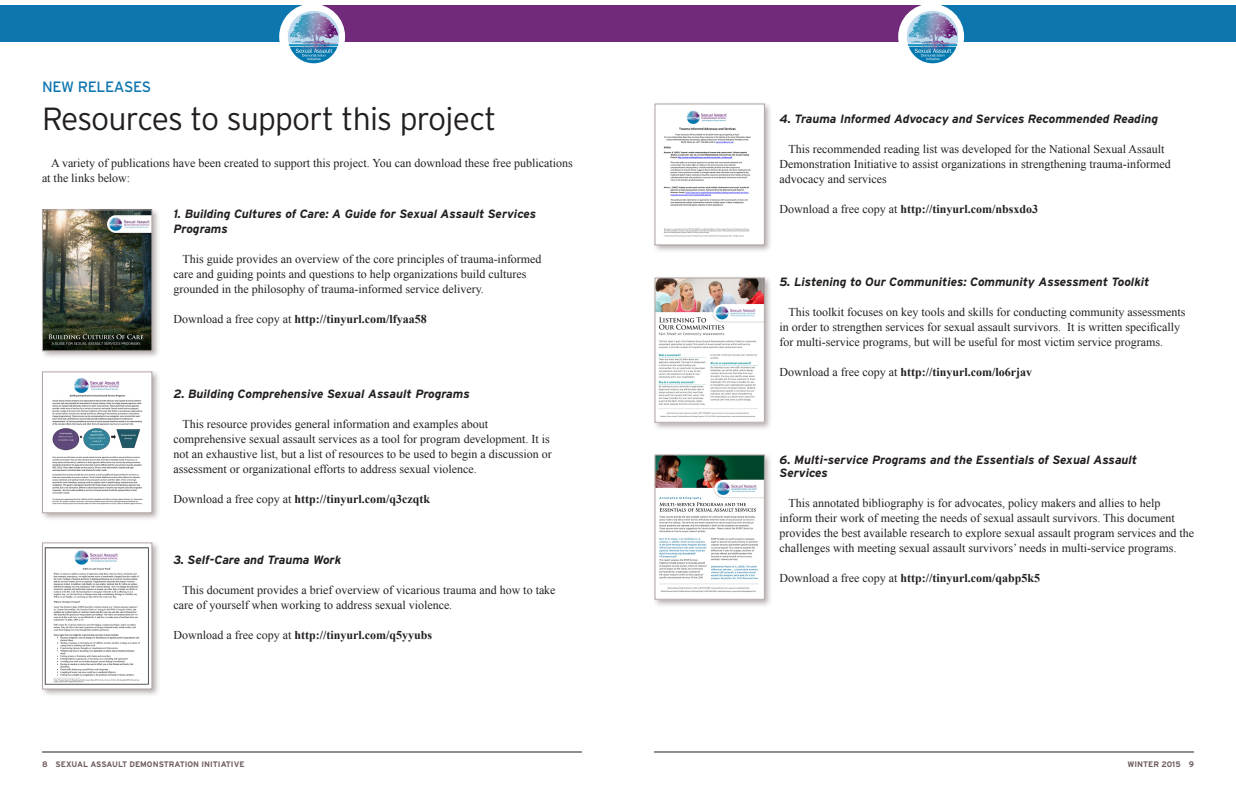
<style>
.page{position:relative;width:1236px;height:804px;background:#fff}
.page>*{position:absolute;margin:0;border:0;box-sizing:border-box;transform-origin:0 0}
.RESOURCE_Inside_labe{font:300 32px "Interstate";letter-spacing:-.025em;color:#231f20}
.RESOURCE_Inside_labe-2{font:15px "Interstate";letter-spacing:-.025em;color:#0e76ae}
.RESOURCE_Body_text{font:12px/15px "Times New Roman";color:#231f20}
.RESOURCE_Contents{font:italic 700 12px/15px "Interstate";color:#231f20}
.RESOURCE_Body_text-2{font:700 12px "Times New Roman";color:#231f20}
.t1{font:700 8px "Interstate";color:#6f5e5e}
.s1{font-weight:400}
</style>
<div class="page">
<div style="left:300px;top:5px;width:318px;height:37px;background:#712a79"></div>
<div style="left:0;top:5px;width:317px;height:37px;background:#0e76ae"></div>
<img style="left:287px;top:10px;width:52px;height:54px">
<div style="left:279px;top:4px;width:66px;height:66px;border:5px solid #fff;border-radius:50%"></div>
<div style="left:919px;top:5px;width:317px;height:37px;background:#0e76ae"></div>
<div style="left:618px;top:5px;width:318px;height:37px;background:#712a79"></div>
<img style="left:906px;top:10px;width:52px;height:54px">
<div style="left:898px;top:4px;width:66px;height:66px;border:5px solid #fff;border-radius:50%"></div>
<div style="left:40px;top:207px;width:120px;height:153px;background:#6f5e5e;opacity:.5"></div>
<img style="left:44px;top:212px;width:106px;height:137px">
<div style="left:42px;top:210px;width:110px;height:141px;border:1px solid #aea3a2"></div>
<div style="left:652px;top:101px;width:121px;height:153px;background:#6f5e5e;opacity:.5"></div>
<img style="left:657px;top:106px;width:106px;height:137px">
<div style="left:655px;top:104px;width:110px;height:141px;border:1px solid #aea3a2"></div>
<div style="left:652px;top:275px;width:121px;height:156px;background:#6f5e5e;opacity:.5"></div>
<img style="left:657px;top:280px;width:106px;height:140px">
<div style="left:655px;top:278px;width:110px;height:144px;border:1px solid #aea3a2"></div>
<div style="left:652px;top:452px;width:121px;height:156px;background:#6f5e5e;opacity:.5"></div>
<img style="left:657px;top:457px;width:106px;height:140px">
<div style="left:655px;top:455px;width:110px;height:144px;border:1px solid #aea3a2"></div>
<div style="left:40px;top:369px;width:120px;height:153px;background:#6f5e5e;opacity:.5"></div>
<img style="left:44px;top:374px;width:106px;height:137px">
<div style="left:42px;top:372px;width:110px;height:141px;border:1px solid #aea3a2"></div>
<div style="left:40px;top:540px;width:120px;height:158px;background:#6f5e5e;opacity:.5"></div>
<img style="left:44px;top:545px;width:106px;height:142px">
<div style="left:42px;top:543px;width:110px;height:146px;border:1px solid #aea3a2"></div>
<hr style="left:42px;top:752px;width:540px;height:1px;background:#231f20">
<hr style="left:654px;top:752px;width:540px;height:1px;background:#231f20">
<p class="RESOURCE_Inside_labe-2" style="left:42px;top:78px;width:111px">NEW RELEASES</p>
<p class="RESOURCE_Inside_labe" style="left:42px;top:99px;width:456px">Resources to support this project</p>
<p class="RESOURCE_Body_text" style="left:42px;top:156px;width:532px;text-indent:9px">A variety of publications have been created to support this project. You can download these free publications at the links below:</p>
<p class="RESOURCE_Contents" style="left:173px;top:207px;width:364px">1. Building Cultures of Care: A Guide for Sexual Assault Services<br>Programs</p>
<p class="RESOURCE_Body_text" style="left:173px;top:252px;width:370px;text-indent:9px">This guide provides an overview of the core principles of trauma-informed care and guiding points and questions to help organizations build cultures grounded in the philosophy of trauma-informed service delivery.</p>
<p class="RESOURCE_Body_text-2" style="left:173px;top:311px;width:255px"><span class="s1">Download a free copy at</span> http://tinyurl.com/lfyaa58</p>
<p class="RESOURCE_Contents" style="left:173px;top:387px;width:298px">2. Building Comprehensive Sexual Assault Programs</p>
<p class="RESOURCE_Body_text" style="left:173px;top:417px;width:380px;text-indent:9px">This resource provides general information and examples about comprehensive sexual assault services as a tool for program development. It is not an exhaustive list, but a list of resources to be used to begin a discussion or assessment or organizational efforts to address sexual violence.</p>
<p class="RESOURCE_Body_text-2" style="left:173px;top:491px;width:258px"><span class="s1">Download a free copy at</span> http://tinyurl.com/q3czqtk</p>
<p class="RESOURCE_Contents" style="left:173px;top:553px;width:169px">3. Self-Care and Trauma Work</p>
<p class="RESOURCE_Body_text" style="left:173px;top:583px;width:384px;text-indent:9px">This document provides a brief overview of vicarious trauma and how to take care of yourself when working to address sexual violence.</p>
<p class="RESOURCE_Body_text-2" style="left:173px;top:627px;width:260px"><span class="s1">Download a free copy at</span> http://tinyurl.com/q5yyubs</p>
<p class="RESOURCE_Contents" style="left:780px;top:112px;width:380px">4. Trauma Informed Advocacy and Services Recommended Reading</p>
<p class="RESOURCE_Body_text" style="left:780px;top:142px;width:393px;text-indent:9px">This recommended reading list was developed for the National Sexual Assault<br>Demonstration Initiative to assist organizations in strengthening trauma-informed advocacy and services</p>
<p class="RESOURCE_Body_text-2" style="left:780px;top:201px;width:260px"><span class="s1">Download a free copy at</span> http://tinyurl.com/nbsxdo3</p>
<p class="RESOURCE_Contents" style="left:780px;top:275px;width:372px">5. Listening to Our Communities: Community Assessment Toolkit</p>
<p class="RESOURCE_Body_text" style="left:780px;top:305px;width:407px;text-indent:9px">This toolkit focuses on key tools and skills for conducting community assessments in order to strengthen services for sexual assault survivors. It is written specifically for multi-service programs, but will be useful for most victim service programs.</p>
<p class="RESOURCE_Body_text-2" style="left:780px;top:364px;width:254px"><span class="s1">Download a free copy at</span> http://tinyurl.com/lo6rjav</p>
<p class="RESOURCE_Contents" style="left:780px;top:454px;width:359px;line-height:13px">6. Multi-service Programs and the Essentials of Sexual Assault<br>Services</p>
<p class="RESOURCE_Body_text" style="left:780px;top:496px;width:416px;text-indent:9px">This annotated bibliography is for advocates, policy makers and allies to help inform their work of meeting the needs of sexual assault survivors. This document provides the best available research to explore sexual assault program services and the challenges with meeting sexual assault survivors’ needs in multi-service programs.</p>
<p class="RESOURCE_Body_text-2" style="left:780px;top:570px;width:262px"><span class="s1">Download a free copy at</span> http://tinyurl.com/qabp5k5</p>
<p class="t1" style="left:42px;top:760px;width:204px">8 SEXUAL ASSAULT DEMONSTRATION INITIATIVE</p>
<p class="t1" style="left:1127px;top:760px;width:68px">WINTER 2015 9</p>
</div>
